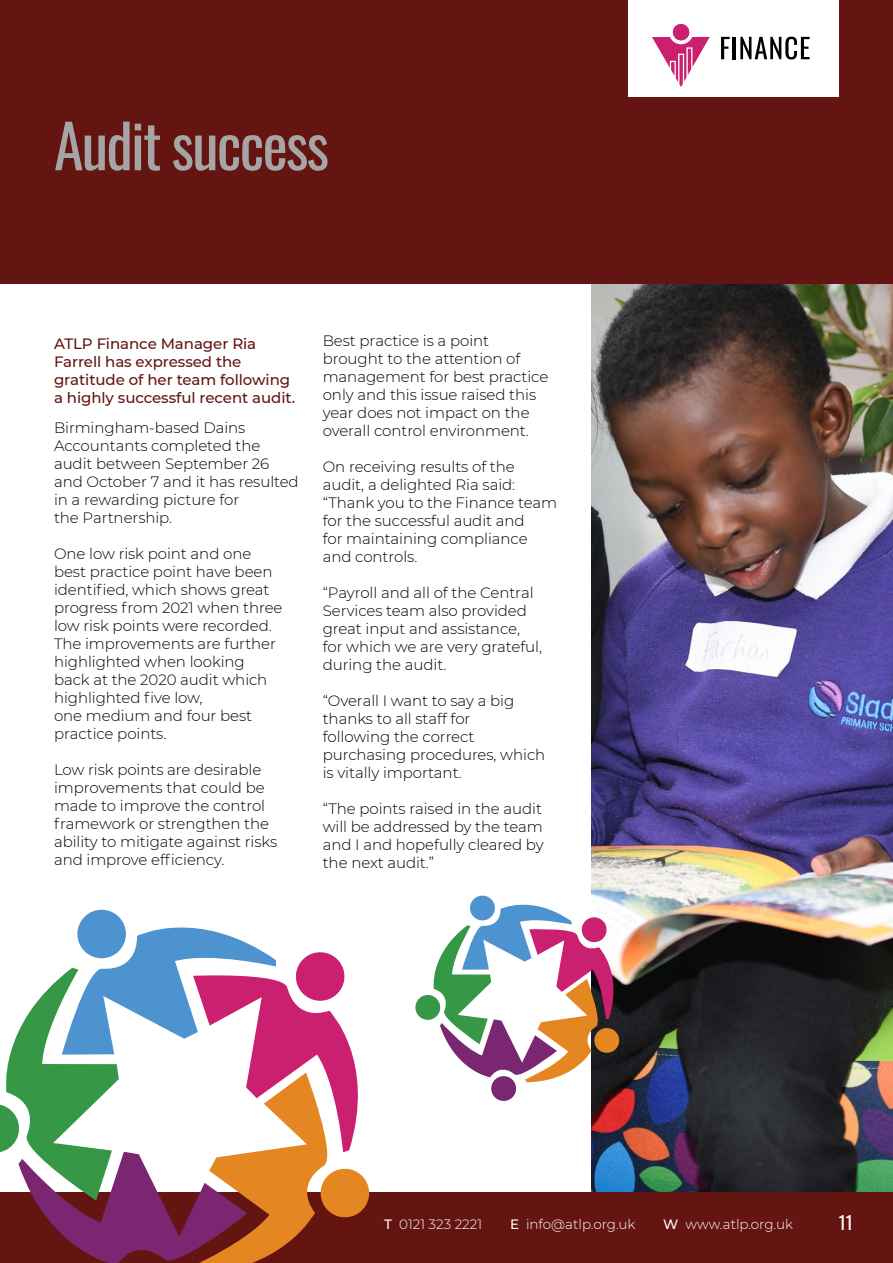
<style>
.page{position:relative;width:893px;height:1263px;background:#fff}
.page>*{position:absolute;margin:0;border:0;box-sizing:border-box;transform-origin:0 0}
.t1{font:60px "Oswald";letter-spacing:-.03em;color:#a6a5a5}
.t2{font:18px "Oswald";color:#fff}
.t3{font:300 15px/18px "Montserrat";letter-spacing:-.005em;color:#000}
.t4{font:500 15px/18px "Montserrat";letter-spacing:-.005em;color:#641411}
.t5{font:300 13.5px "Montserrat";color:#fff}
.s1{font-weight:500}
</style>
<div class="page">
<img style="left:591px;top:284px;width:302px;height:908px">
<div style="left:0;top:0;width:893px;height:284px;background:#641411"></div>
<svg style="left:415px;top:893px;width:208px;height:209px"></svg>
<div style="left:629px;top:0;width:210px;height:96px;background:#fff"></div>
<svg style="left:721px;top:37px;width:9px;height:22px"></svg>
<hr style="left:733px;top:37px;width:3px;height:22px;background:#000">
<svg style="left:740px;top:37px;width:70px;height:23px"></svg>
<svg style="left:652px;top:23px;width:58px;height:64px"></svg>
<div style="left:0;top:1193px;width:893px;height:70px;background:#641411"></div>
<svg style="left:0;top:909px;width:377px;height:354px"></svg>
<h1 class="t1" style="left:54px;top:92px;width:277px">Audit success</h1>
<p class="t4" style="left:54px;top:334px;width:243px">ATLP Finance Manager Ria<br>Farrell has expressed the gratitude of her team following a highly successful recent audit.</p>
<p class="t3" style="left:54px;top:418px;width:246px">Birmingham-based Dains<br>Accountants completed the audit between September 26 and October 7 and it has resulted in a rewarding picture for<br>the Partnership.</p>
<p class="t3" style="left:54px;top:544px;width:230px">One low risk point and one best practice point have been identified, which shows great progress from 2021 when three low risk points were recorded.<br>The improvements are further highlighted when looking back at the 2020 audit which highlighted five low,<br>one medium and four best practice points.</p>
<p class="t3" style="left:54px;top:760px;width:225px">Low risk points are desirable improvements that could be made to improve the control framework or strengthen the ability to mitigate against risks and improve efficiency.</p>
<p class="t3" style="left:323px;top:331px;width:227px">Best practice is a point brought to the attention of management for best practice only and this issue raised this year does not impact on the overall control environment.</p>
<p class="t3" style="left:323px;top:457px;width:236px">On receiving results of the audit, a delighted Ria said: “Thank you to the Finance team for the successful audit and<br>for maintaining compliance and controls.</p>
<p class="t3" style="left:323px;top:583px;width:221px">“Payroll and all of the Central<br>Services team also provided great input and assistance, for which we are very grateful, during the audit.</p>
<p class="t3" style="left:323px;top:691px;width:224px">“Overall I want to say a big thanks to all staff for<br>following the correct purchasing procedures, which is vitally important.</p>
<p class="t3" style="left:323px;top:799px;width:222px;text-align:justify">“The points raised in the audit will be addressed by the team and I and hopefully cleared by the next audit.”</p>
<p class="t5" style="left:384px;top:1215px;width:99px"><span class="s1">T</span> 0121 323 2221</p>
<p class="t5" style="left:510px;top:1215px;width:127px"><span class="s1">E</span> info@atlp.org.uk</p>
<p class="t5" style="left:663px;top:1215px;width:131px"><span class="s1">W</span> www.atlp.org.uk</p>
<p class="t2" style="left:839px;top:1207px;width:16px">11</p>
</div>
